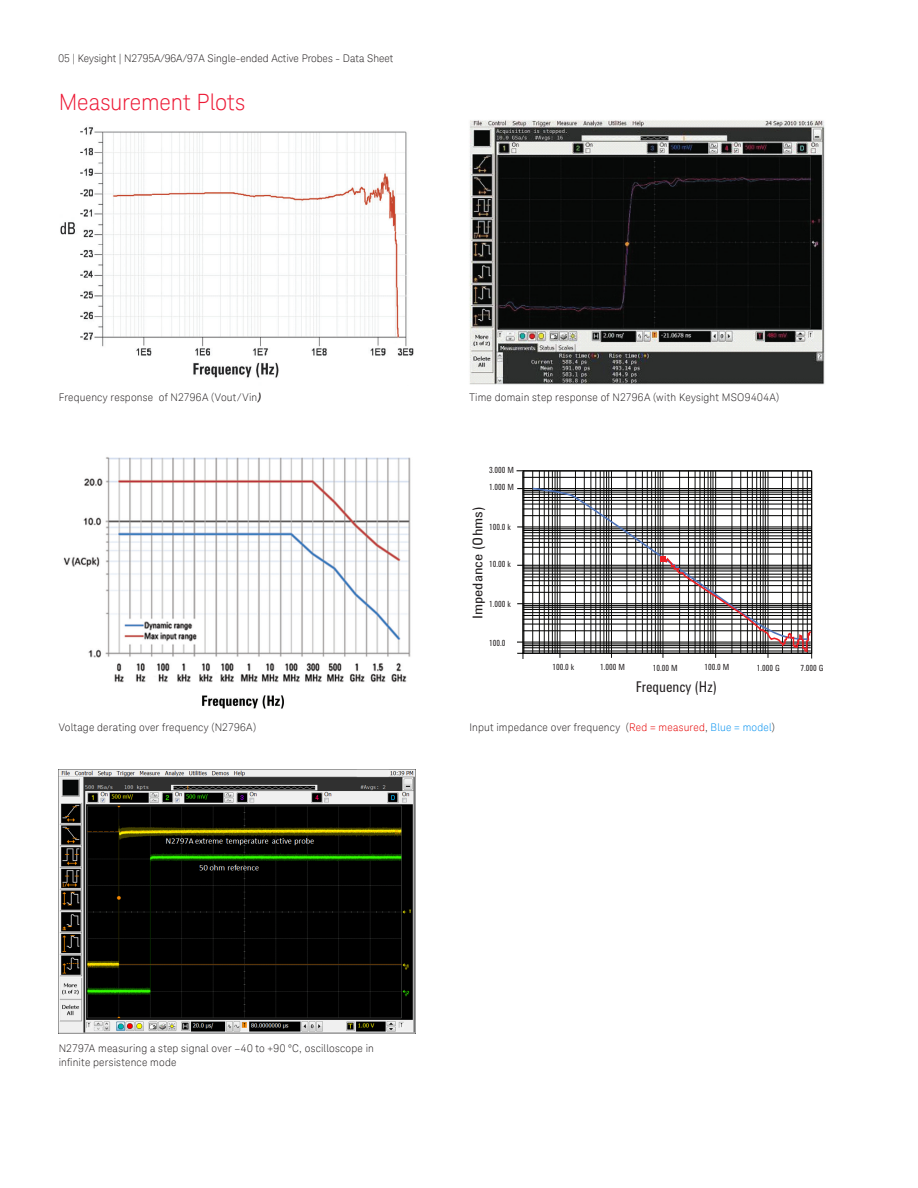
<style>
.page{position:relative;width:918px;height:1188px;background:#fff}
.page>*{position:absolute;margin:0;border:0;box-sizing:border-box;transform-origin:0 0}
.K_Heading_1{font:300 22.5px "Keysight Sans";letter-spacing:-.005em;color:#ed1a36}
.t1{font:15.3px "Agilent Condensed CFF";color:#231f20;scale:.91 1}
.t2{font:13.8px "Agilent Condensed CFF";color:#231f20;scale:1.1 1}
.K_Captions{font:300 10.5px/13.5px "Keysight Sans";letter-spacing:.02em;color:#231f20}
.K_Captions-2{font:300 10.5px "Keysight Sans";color:#231f20}
.t3{font:8.7px/17px "Agilent Condensed CFF";color:#231f20;scale:.91 1}
.s1{font-weight:700;font-style:italic}
.s2{color:#e60000}
.s3{color:#0090f0}
</style>
<div class="page">
<img style="left:60px;top:127px;width:354px;height:251px">
<img style="left:469px;top:120px;width:356px;height:265px">
<img style="left:63px;top:457px;width:348px;height:252px">
<hr style="left:768px;top:471px;width:1px;height:187px;background:#050504">
<hr style="left:765px;top:471px;width:1px;height:182px;background:#050504">
<hr style="left:763px;top:471px;width:1px;height:182px;background:#050504">
<hr style="left:760px;top:471px;width:1px;height:182px;background:#050504">
<hr style="left:756px;top:471px;width:1px;height:182px;background:#050504">
<hr style="left:752px;top:471px;width:1px;height:182px;background:#050504">
<hr style="left:747px;top:471px;width:1px;height:182px;background:#050504">
<hr style="left:741px;top:471px;width:1px;height:182px;background:#050504">
<hr style="left:732px;top:471px;width:1px;height:182px;background:#050504">
<hr style="left:715px;top:471px;width:1px;height:187px;background:#050504">
<hr style="left:713px;top:471px;width:1px;height:182px;background:#050504">
<hr style="left:711px;top:471px;width:1px;height:182px;background:#050504">
<hr style="left:708px;top:471px;width:1px;height:182px;background:#050504">
<hr style="left:704px;top:471px;width:1px;height:182px;background:#050504">
<hr style="left:700px;top:471px;width:1px;height:182px;background:#050504">
<hr style="left:695px;top:471px;width:1px;height:182px;background:#050504">
<hr style="left:688px;top:471px;width:1px;height:182px;background:#050504">
<hr style="left:679px;top:471px;width:1px;height:182px;background:#050504">
<hr style="left:663px;top:471px;width:1px;height:187px;background:#050504">
<hr style="left:660px;top:471px;width:1px;height:182px;background:#050504">
<hr style="left:658px;top:471px;width:1px;height:182px;background:#050504">
<hr style="left:655px;top:471px;width:1px;height:182px;background:#050504">
<hr style="left:651px;top:471px;width:1px;height:182px;background:#050504">
<hr style="left:647px;top:471px;width:1px;height:182px;background:#050504">
<hr style="left:642px;top:471px;width:1px;height:182px;background:#050504">
<hr style="left:635px;top:471px;width:1px;height:182px;background:#050504">
<hr style="left:627px;top:471px;width:1px;height:182px;background:#050504">
<hr style="left:611px;top:471px;width:1px;height:187px;background:#050504">
<hr style="left:609px;top:471px;width:1px;height:182px;background:#050504">
<hr style="left:606px;top:471px;width:1px;height:182px;background:#050504">
<hr style="left:604px;top:471px;width:1px;height:182px;background:#050504">
<hr style="left:600px;top:471px;width:1px;height:182px;background:#050504">
<hr style="left:596px;top:471px;width:1px;height:182px;background:#050504">
<hr style="left:591px;top:471px;width:1px;height:182px;background:#050504">
<hr style="left:584px;top:471px;width:1px;height:182px;background:#050504">
<hr style="left:575px;top:471px;width:1px;height:182px;background:#050504">
<hr style="left:560px;top:471px;width:1px;height:187px;background:#050504">
<hr style="left:557px;top:471px;width:1px;height:182px;background:#050504">
<hr style="left:555px;top:471px;width:1px;height:182px;background:#050504">
<hr style="left:552px;top:471px;width:1px;height:182px;background:#050504">
<hr style="left:548px;top:471px;width:1px;height:182px;background:#050504">
<hr style="left:544px;top:471px;width:1px;height:182px;background:#050504">
<hr style="left:539px;top:471px;width:1px;height:182px;background:#050504">
<hr style="left:532px;top:471px;width:1px;height:182px;background:#050504">
<hr style="left:524px;top:471px;width:1px;height:182px;background:#050504">
<hr style="left:811px;top:471px;width:1px;height:188px;background:#050504">
<hr style="left:807px;top:471px;width:1px;height:182px;background:#050504">
<hr style="left:803px;top:471px;width:1px;height:182px;background:#050504">
<hr style="left:798px;top:471px;width:1px;height:182px;background:#050504">
<hr style="left:791px;top:471px;width:1px;height:182px;background:#050504">
<hr style="left:782px;top:471px;width:1px;height:182px;background:#050504">
<hr style="left:517px;top:527px;width:295px;height:1px;background:#050504">
<hr style="left:523px;top:529px;width:289px;height:1px;background:#050504">
<hr style="left:523px;top:530px;width:289px;height:1px;background:#050504">
<hr style="left:523px;top:532px;width:289px;height:1px;background:#050504">
<hr style="left:523px;top:536px;width:289px;height:1px;background:#050504">
<hr style="left:523px;top:538px;width:289px;height:1px;background:#050504">
<hr style="left:523px;top:542px;width:289px;height:1px;background:#050504">
<hr style="left:523px;top:547px;width:289px;height:1px;background:#050504">
<hr style="left:523px;top:554px;width:289px;height:1px;background:#050504">
<hr style="left:517px;top:488px;width:295px;height:1px;background:#050504">
<hr style="left:523px;top:490px;width:289px;height:1px;background:#050504">
<hr style="left:523px;top:492px;width:289px;height:1px;background:#050504">
<hr style="left:523px;top:494px;width:289px;height:1px;background:#050504">
<hr style="left:523px;top:497px;width:289px;height:1px;background:#050504">
<hr style="left:523px;top:500px;width:289px;height:1px;background:#050504">
<hr style="left:523px;top:504px;width:289px;height:1px;background:#050504">
<hr style="left:523px;top:509px;width:289px;height:1px;background:#050504">
<hr style="left:523px;top:515px;width:289px;height:1px;background:#050504">
<hr style="left:517px;top:565px;width:295px;height:1px;background:#050504">
<hr style="left:523px;top:567px;width:289px;height:1px;background:#050504">
<hr style="left:523px;top:569px;width:289px;height:1px;background:#050504">
<hr style="left:523px;top:571px;width:289px;height:1px;background:#050504">
<hr style="left:523px;top:574px;width:289px;height:1px;background:#050504">
<hr style="left:523px;top:577px;width:289px;height:1px;background:#050504">
<hr style="left:523px;top:580px;width:289px;height:1px;background:#050504">
<hr style="left:523px;top:585px;width:289px;height:1px;background:#050504">
<hr style="left:523px;top:592px;width:289px;height:1px;background:#050504">
<hr style="left:517px;top:603px;width:295px;height:1px;background:#050504">
<hr style="left:523px;top:605px;width:289px;height:1px;background:#050504">
<hr style="left:523px;top:607px;width:289px;height:1px;background:#050504">
<hr style="left:523px;top:609px;width:289px;height:1px;background:#050504">
<hr style="left:523px;top:612px;width:289px;height:1px;background:#050504">
<hr style="left:523px;top:615px;width:289px;height:1px;background:#050504">
<hr style="left:523px;top:619px;width:289px;height:1px;background:#050504">
<hr style="left:523px;top:624px;width:289px;height:1px;background:#050504">
<hr style="left:523px;top:631px;width:289px;height:1px;background:#050504">
<hr style="left:517px;top:642px;width:294px;height:1px;background:#050504">
<hr style="left:523px;top:644px;width:288px;height:1px;background:#050504">
<hr style="left:523px;top:645px;width:288px;height:1px;background:#050504">
<hr style="left:523px;top:648px;width:288px;height:1px;background:#050504">
<hr style="left:523px;top:651px;width:288px;height:1px;background:#050504">
<hr style="left:523px;top:477px;width:289px;height:1px;background:#050504">
<hr style="left:517px;top:471px;width:294px;height:1px;background:#050504">
<hr style="left:517px;top:653px;width:295px;height:1px;background:#050504">
<hr style="left:523px;top:472px;width:1px;height:187px;background:#050504">
<svg style="left:531px;top:487px;width:280px;height:156px"></svg>
<svg style="left:661px;top:556px;width:152px;height:97px"></svg>
<img style="left:59px;top:769px;width:356px;height:265px">
<p class="K_Captions-2" style="left:59px;top:52px;width:336px">05 | Keysight | N2795A/96A/97A Single-ended Active Probes - Data Sheet</p>
<p class="K_Heading_1" style="left:59px;top:89px;width:188px">Measurement Plots</p>
<p class="K_Captions" style="left:59px;top:390px;width:204px">Frequency response of N2796A (Vout/Vin<span class="s1">)</span></p>
<p class="K_Captions" style="left:469px;top:390px;width:311px">Time domain step response of N2796A (with Keysight MSO9404A)</p>
<p class="t3" style="left:489px;top:462px;width:29px">3.000 M<br>1.000 M</p>
<p class="t3" style="left:489px;top:519px;width:26px">100.0 k</p>
<p class="t3" style="left:489px;top:555px;width:26px">10.00 k</p>
<p class="t3" style="left:489px;top:595px;width:26px">1.000 k</p>
<p class="t3" style="left:489px;top:634px;width:20px">100.0</p>
<p class="t2" style="left:467px;top:619px;width:104px;rotate:-90deg">Impedance (Ohms)</p>
<p class="t3" style="left:552px;top:658px;width:26px">100.0 k</p>
<p class="t3" style="left:600px;top:658px;width:29px">1.000 M</p>
<p class="t3" style="left:653px;top:659px;width:29px">10.00 M</p>
<p class="t3" style="left:704px;top:658px;width:29px">100.0 M</p>
<p class="t3" style="left:757px;top:659px;width:27px">1.000 G</p>
<p class="t3" style="left:800px;top:659px;width:27px">7.000 G</p>
<p class="t1" style="left:636px;top:675px;width:91px">Frequency (Hz)</p>
<p class="K_Captions" style="left:59px;top:720px;width:199px">Voltage derating over frequency (N2796A)</p>
<p class="K_Captions" style="left:469px;top:720px;width:307px">Input impedance over frequency (<span class="s2">Red = measured</span>, <span class="s3">Blue = model</span>)</p>
<p class="K_Captions" style="left:59px;top:1042px;width:317px">N2797A measuring a step signal over –40 to +90 °C, oscilloscope in infinite persistence mode</p>
</div>
